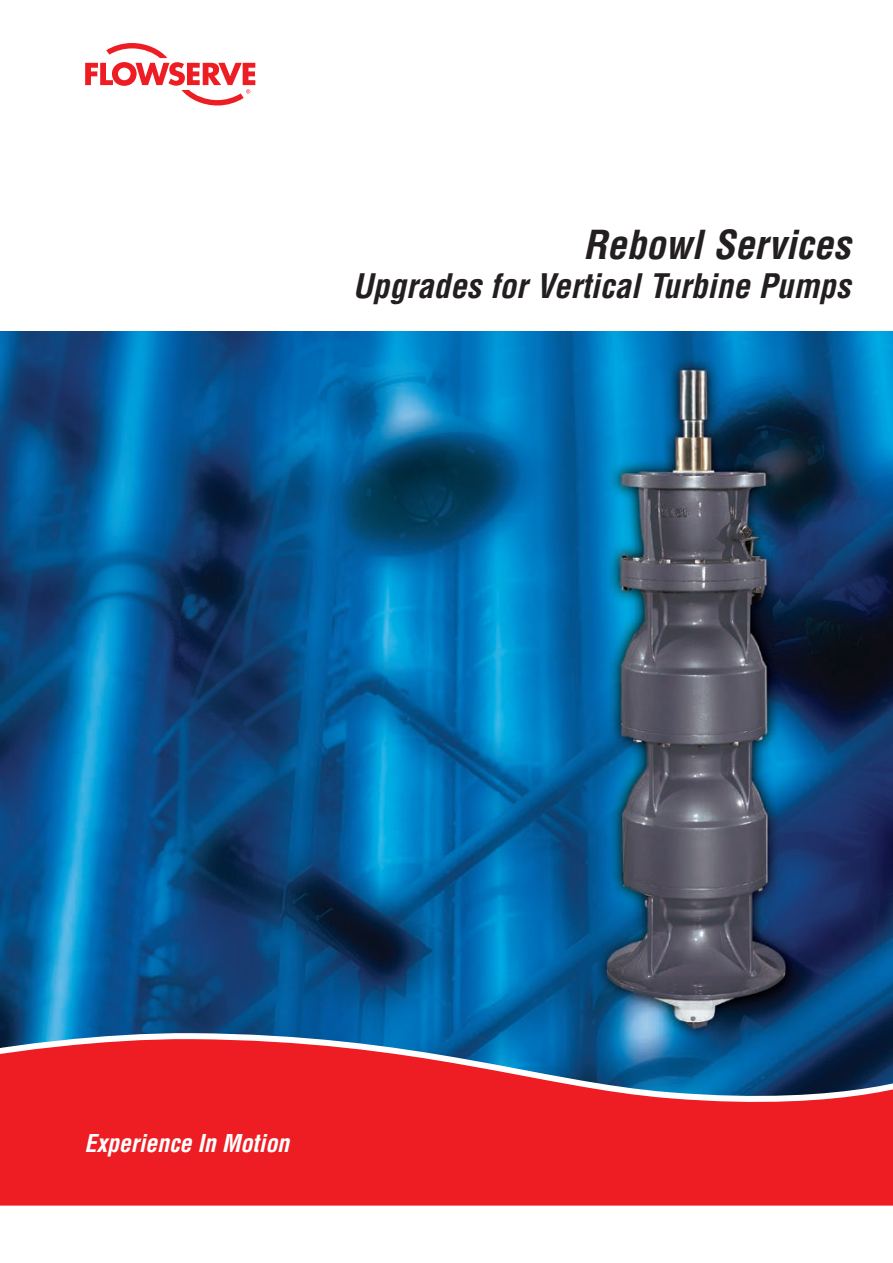
<style>
.page{position:relative;width:893px;height:1263px;background:#fff}
.page>*{position:absolute;margin:0;border:0;box-sizing:border-box;transform-origin:0 0}
.PB-Brochure_Title{font:italic 700 condensed 39px "Helvetica LT Std";color:#231f20}
.PB-Brochure_Sub_Titl{font:italic 700 condensed 33px "Helvetica LT Std";color:#231f20}
.t1{font:italic 700 condensed 24px "Helvetica LT Std";letter-spacing:-.005em;color:#fff}
</style>
<div class="page">
<img style="left:0;top:332px;width:892px;height:700px">
<svg style="left:85px;top:43px;width:170px;height:62px"></svg>
<svg style="left:0;top:1032px;width:892px;height:6px;background:#2b74a8"></svg>
<svg style="left:0;top:1038px;width:892px;height:167px;background:#cc2c39"></svg>
<p class="PB-Brochure_Title" style="left:582px;top:220px;width:269px">Rebowl Services</p>
<p class="PB-Brochure_Sub_Titl" style="left:352px;top:265px;width:499px">Upgrades for Vertical Turbine Pumps</p>
<p class="t1" style="left:85px;top:1128px;width:206px">Experience In Motion</p>
</div>
